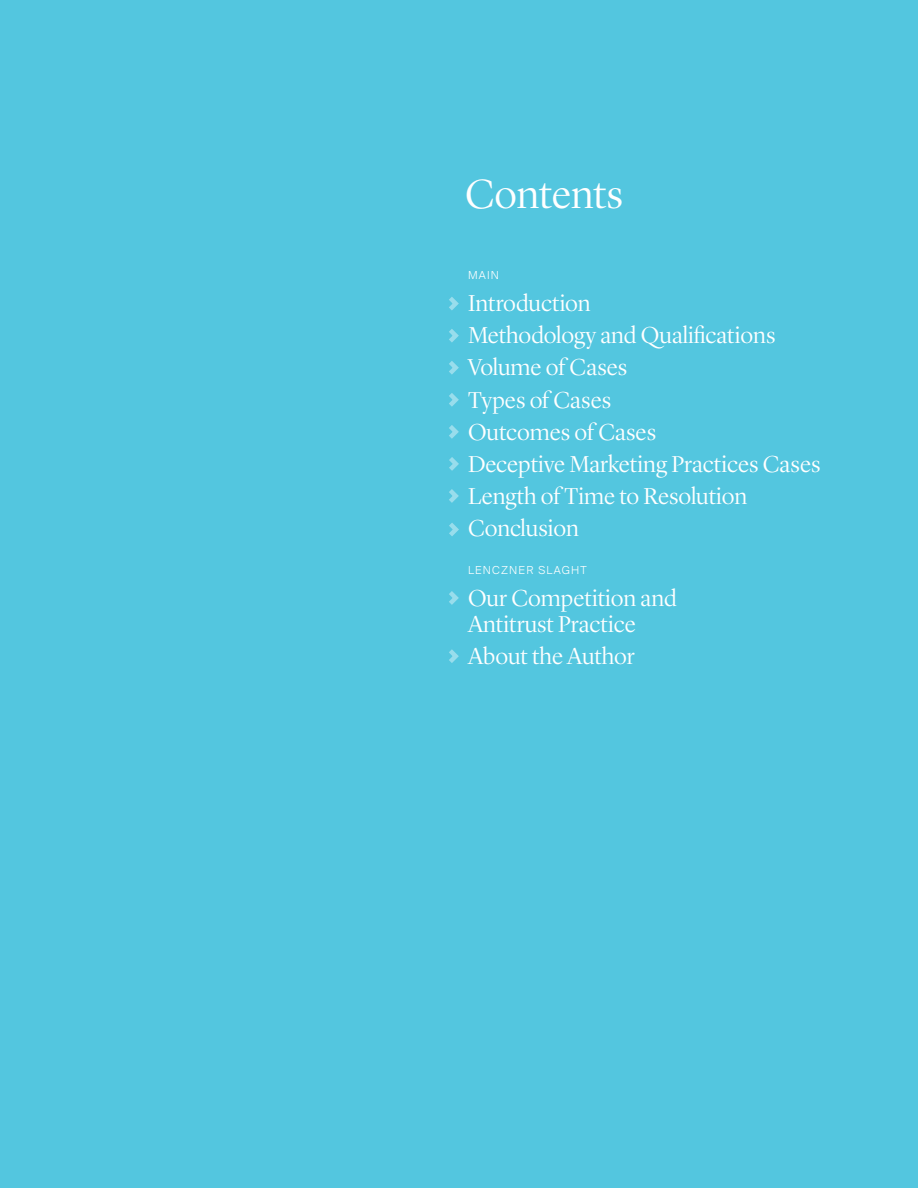
<style>
.page{position:relative;width:918px;height:1188px;background:#53c6df}
.page>*{position:absolute;margin:0;border:0;box-sizing:border-box;transform-origin:0 0}
.t1{font:300 42px "Lyon Display";color:#fff}
.t2{font:300 23.85px/32.2px "Lyon Display";color:#fff}
.t3{font:300 12px "Suisse BP Intl";letter-spacing:.1em;color:#fff}
</style>
<div class="page">
<svg style="left:449px;top:297px;width:10px;height:14px"></svg>
<svg style="left:449px;top:329px;width:10px;height:14px"></svg>
<svg style="left:449px;top:361px;width:10px;height:14px"></svg>
<svg style="left:449px;top:393px;width:10px;height:14px"></svg>
<svg style="left:449px;top:425px;width:10px;height:14px"></svg>
<svg style="left:449px;top:457px;width:10px;height:14px"></svg>
<svg style="left:449px;top:591px;width:10px;height:14px"></svg>
<svg style="left:449px;top:489px;width:10px;height:14px"></svg>
<svg style="left:449px;top:523px;width:10px;height:13px"></svg>
<svg style="left:449px;top:649px;width:10px;height:14px"></svg>
<h1 class="t1" style="left:465px;top:164px;width:160px">Contents</h1>
<p class="t3" style="left:468px;top:268px;width:33px">MAIN</p>
<p class="t2" style="left:468px;top:285px;width:354px">Introduction<br>Methodology and Qualifications<br>Volume of Cases<br>Types of Cases<br>Outcomes of Cases<br>Deceptive Marketing Practices Cases<br>Length of Time to Resolution<br>Conclusion</p>
<p class="t3" style="left:468px;top:563px;width:120px">LENCZNER SLAGHT</p>
<p class="t2" style="left:468px;top:584px;width:210px;line-height:26.2px">Our Competition and<br>Antitrust Practice</p>
<p class="t2" style="left:468px;top:639px;width:168px">About the Author</p>
</div>
